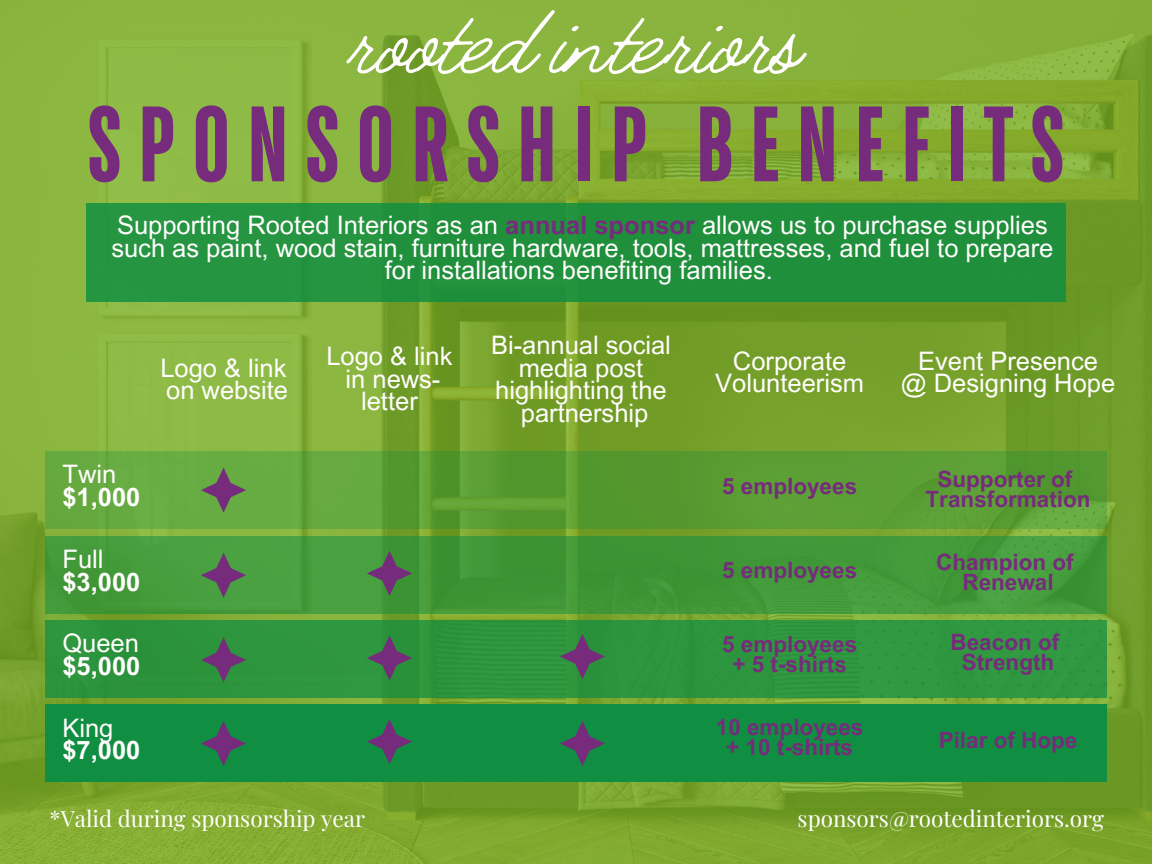
<style>
.page{position:relative;width:1152px;height:864px;background:#fff}
.page>*{position:absolute;margin:0;border:0;box-sizing:border-box;transform-origin:0 0}
.t1{font:300 112.5px "Jimmy Script";color:#fffdfd}
.t2{font:700 106.8px "TT Bluescreens";letter-spacing:.155em;color:#772b7d}
.t3{font:25.5px/22.5px "Arial MT Pro";color:#fffdfd;text-align:center}
.t4{font:700 25.5px/22.5px "Arial MT Pro";color:#fffdfd}
.t5{font:700 22.5px/20.2px "Arial MT Pro";color:#772b7d;text-align:center}
.t6{font:22.5px "Playfair Display";color:#fff}
.s1{font-weight:700;color:#772b7d}
.s2{font-weight:400}
</style>
<div class="page">
<img style="left:0;top:0;width:1152px;height:864px">
<div style="left:86px;top:203px;width:979px;height:99px;background:#1f903c"></div>
<div style="left:45px;top:705px;width:1061px;height:77px;background:#108e41"></div>
<div style="left:45px;top:620px;width:1061px;height:78px;background:#2e963e"></div>
<div style="left:45px;top:536px;width:1061px;height:78px;background:#429939"></div>
<svg style="left:45px;top:451px;width:1061px;height:78px"></svg>
<svg style="left:201px;top:721px;width:45px;height:45px"></svg>
<svg style="left:201px;top:637px;width:45px;height:46px"></svg>
<svg style="left:201px;top:553px;width:45px;height:45px"></svg>
<svg style="left:201px;top:467px;width:45px;height:46px"></svg>
<svg style="left:560px;top:721px;width:45px;height:45px"></svg>
<svg style="left:560px;top:634px;width:45px;height:45px"></svg>
<svg style="left:367px;top:719px;width:45px;height:45px"></svg>
<svg style="left:367px;top:635px;width:45px;height:46px"></svg>
<svg style="left:367px;top:551px;width:45px;height:45px"></svg>
<h2 class="t1" style="left:349px;top:-32px;width:455px">rootedinteriors</h2>
<p class="t2" style="left:87px;top:94px;width:979px">SPONSORSHIP BENEFITS</p>
<h4 class="t3" style="left:111px;top:217px;width:944px">Supporting Rooted Interiors as an <span class="s1">annual sponsor</span> allows us to purchase supplies such as paint, wood stain, furniture hardware, tools, mattresses, and fuel to prepare for installations benefiting families.</h4>
<h3 class="t3" style="left:160px;top:360px;width:129px;text-align:left">Logo &amp; link on website</h3>
<h3 class="t4" style="left:62px;top:466px;width:79px"><span class="s2">Twin </span>$1,000</h3>
<h3 class="t4" style="left:62px;top:551px;width:79px"><span class="s2">Full </span>$3,000</h3>
<h3 class="t4" style="left:62px;top:635px;width:79px"><span class="s2">Queen </span>$5,000</h3>
<h3 class="t4" style="left:62px;top:719px;width:79px"><span class="s2">King </span>$7,000</h3>
<p class="t3" style="left:326px;top:348px;width:128px">Logo &amp; link in news&shy;letter</p>
<h4 class="t6" style="left:50px;top:803px;width:317px">*Valid during sponsorship year</h4>
<h3 class="t3" style="left:491px;top:337px;width:181px">Bi-annual social media post highlighting the partnership</h3>
<h3 class="t3" style="left:715px;top:353px;width:150px">Corporate<br>Volunteerism</h3>
<h4 class="t3" style="left:901px;top:353px;width:216px">Event Presence<br>@ Designing Hope</h4>
<h4 class="t5" style="left:722px;top:478px;width:137px">5 employees</h4>
<h4 class="t5" style="left:722px;top:563px;width:137px">5 employees</h4>
<h3 class="t5" style="left:722px;top:636px;width:137px">5 employees + 5 t-shirts</h3>
<h4 class="t5" style="left:716px;top:720px;width:149px">10 employees + 10 t-shirts</h4>
<h3 class="t5" style="left:926px;top:472px;width:167px">Supporter of<br>Transformation</h3>
<h4 class="t5" style="left:936px;top:554px;width:139px">Champion of<br>Renewal</h4>
<h4 class="t5" style="left:951px;top:635px;width:110px">Beacon of<br>Strength</h4>
<h3 class="t5" style="left:939px;top:733px;width:140px">Pilar of Hope</h3>
<h1 class="t6" style="left:798px;top:803px;width:308px">sponsors@rootedinteriors.org</h1>
</div>
